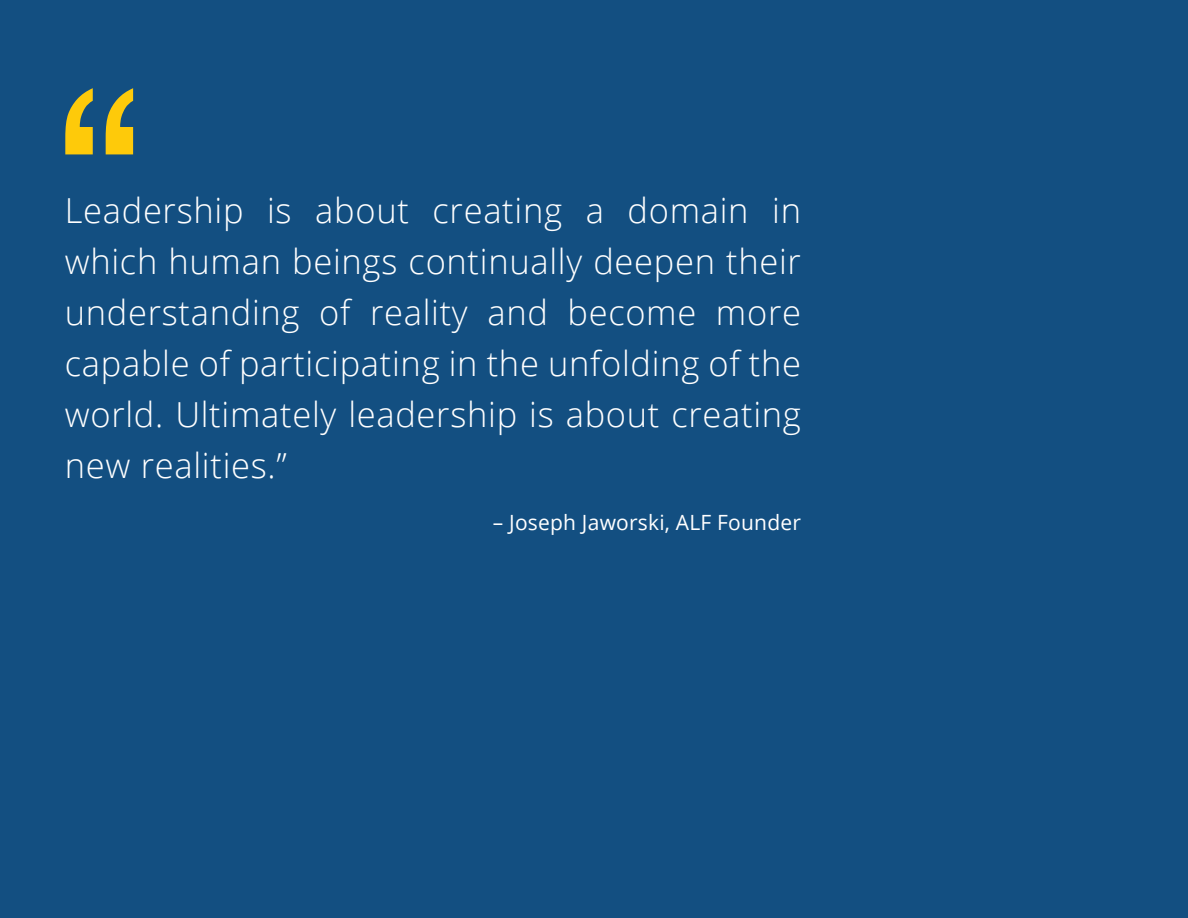
<style>
.page{position:relative;width:1188px;height:918px;background:#134f81}
.page>*{position:absolute;margin:0;border:0;box-sizing:border-box;transform-origin:0 0}
.t1{font:213px "Geneva";color:#feca0a}
.t2{font:300 34.5px/51px "Open Sans";letter-spacing:.02em;color:#fff;text-align:justify}
.t3{font:21px "Open Sans";letter-spacing:.01em;color:#fff}
</style>
<div class="page">
<p class="t1" style="left:47px;top:58px;width:106px">“</p>
<p class="t2" style="left:65px;top:184px;width:738px">Leadership is about creating a domain in which human beings continually deepen their understanding of reality and become more capable of participating in the unfolding of the world. Ultimately leadership is about creating new realities.”</p>
<p class="t3" style="left:493px;top:508px;width:310px">– Joseph Jaworski, ALF Founder</p>
</div>
